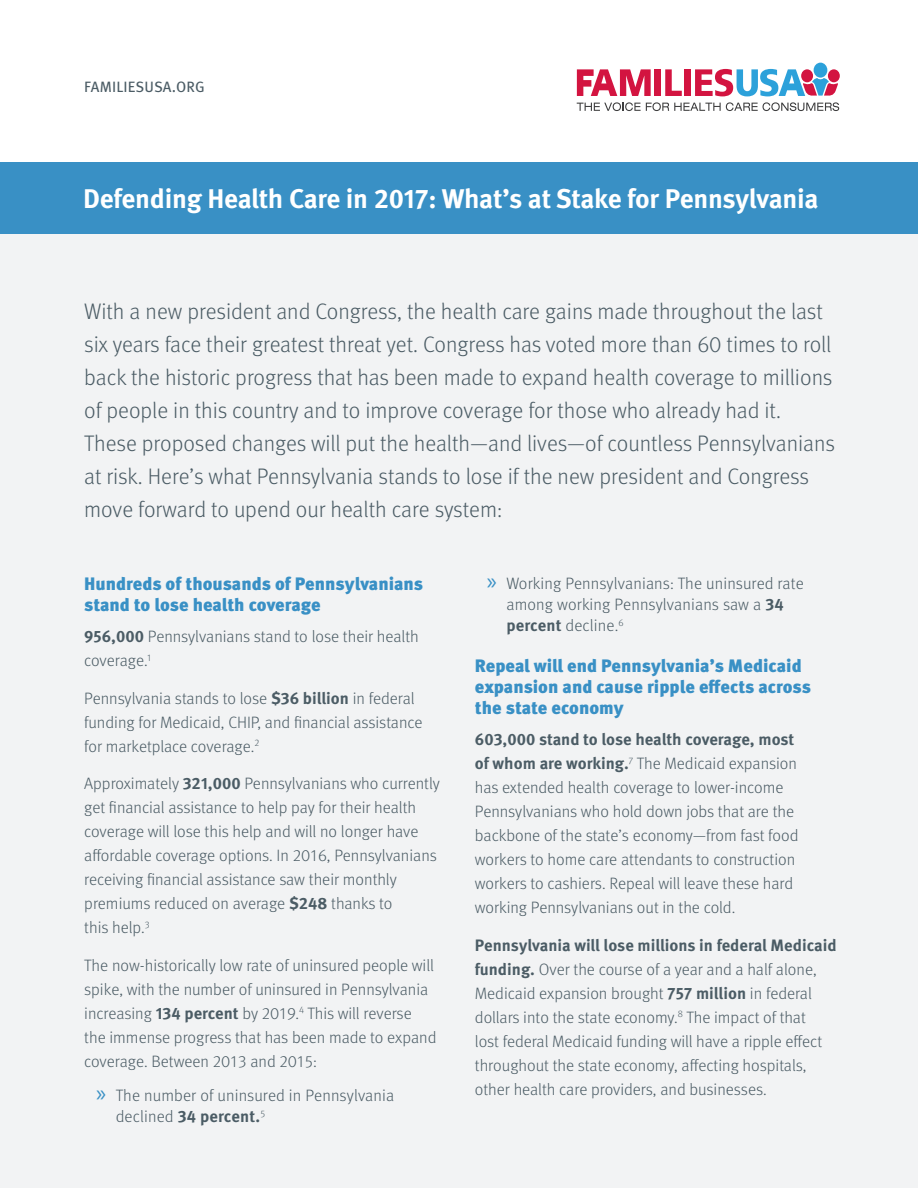
<style>
.page{position:relative;width:918px;height:1188px;background:#fff}
.page>*{position:absolute;margin:0;border:0;box-sizing:border-box;transform-origin:0 0}
.BODY{font:700 27px "Meta OT";letter-spacing:-.01em;color:#fff}
.BODY_-_INTRO{font:300 22.5px/33px "Meta OT";color:#4b5c65}
.t1{font:900 18px/21px "Meta OT";color:#3990c5}
.BODY-2{font:300 16.5px/24px "Meta OT";color:#4b5c65}
.BODY-3{font:15px "Meta OT";letter-spacing:.01em;color:#4b5c65}
.s1{font-weight:700}
.s2{font-family:"Myriad Pro";font-weight:400;font-size:24px;color:#3990c5}
</style>
<div class="page">
<div style="left:0;top:221px;width:918px;height:967px;background:#f2f3f4"></div>
<div style="left:655px;top:69px;width:6px;height:27px;background:#d31440"></div>
<svg style="left:665px;top:69px;width:17px;height:27px"></svg>
<div style="left:685px;top:69px;width:6px;height:27px;background:#d31440"></div>
<svg style="left:577px;top:102px;width:262px;height:9px"></svg>
<svg style="left:828px;top:69px;width:12px;height:13px"></svg>
<div style="left:814px;top:63px;width:13px;height:15px;background:#2ca1da;border-radius:50%"></div>
<svg style="left:695px;top:69px;width:143px;height:27px"></svg>
<svg style="left:577px;top:69px;width:74px;height:27px"></svg>
<div style="left:0;top:162px;width:918px;height:71px;background:#3990c5"></div>
<p class="BODY-3" style="left:84px;top:77px;width:122px">FAMILIESUSA.ORG</p>
<p class="BODY" style="left:83px;top:181px;width:737px">Defending Health Care in 2017: What’s at Stake for Pennsylvania</p>
<p class="BODY_-_INTRO" style="left:84px;top:295px;width:752px">With a new president and Congress, the health care gains made throughout the last six years face their greatest threat yet. Congress has voted more than 60 times to roll back the historic progress that has been made to expand health coverage to millions of people in this country and to improve coverage for those who already had it.<br>These proposed changes will put the health—and lives—of countless Pennsylvanians at risk. Here’s what Pennsylvania stands to lose if the new president and Congress move forward to upend our health care system:</p>
<h1 class="t1" style="left:84px;top:574px;width:340px">Hundreds of thousands of Pennsylvanians stand to lose health coverage</h1>
<p class="BODY-2" style="left:84px;top:625px;width:336px"><span class="s1">956,000</span> Pennsylvanians stand to lose their health coverage.<sup>1</sup></p>
<p class="BODY-2" style="left:84px;top:686px;width:340px">Pennsylvania stands to lose <span class="s1">$36 billion</span> in federal funding for Medicaid, CHIP, and financial assistance for marketplace coverage.<sup>2</sup></p>
<p class="BODY-2" style="left:84px;top:772px;width:357px">Approximately <span class="s1">321,000</span> Pennsylvanians who currently get financial assistance to help pay for their health coverage will lose this help and will no longer have affordable coverage options. In 2016, Pennsylvanians receiving financial assistance saw their monthly premiums reduced on average <span class="s1">$248</span> thanks to<br>this help.<sup>3</sup></p>
<p class="BODY-2" style="left:84px;top:953px;width:354px">The now-historically low rate of uninsured people will spike, with the number of uninsured in Pennsylvania increasing <span class="s1">134 percent</span> by 2019.<sup>4</sup> This will reverse the immense progress that has been made to expand coverage. Between 2013 and 2015:</p>
<p class="BODY-2" style="left:116px;top:1085px;width:280px;line-height:21px;text-indent:-20px"><span class="s2">»</span> The number of uninsured in Pennsylvania declined <span class="s1">34 percent.</span><sup>5</sup></p>
<p class="BODY-2" style="left:506px;top:573px;width:299px;line-height:21px;text-indent:-20px"><span class="s2">»</span> Working Pennsylvanians: The uninsured rate among working Pennsylvanians saw a <span class="s1">34 percent</span> decline.<sup>6</sup></p>
<h1 class="t1" style="left:475px;top:656px;width:338px">Repeal will end Pennsylvania’s Medicaid expansion and cause ripple effects across the state economy</h1>
<p class="BODY-2" style="left:475px;top:728px;width:325px"><span class="s1">603,000 stand to lose health coverage, most of whom are working.</span><sup>7</sup> The Medicaid expansion has extended health coverage to lower-income Pennsylvanians who hold down jobs that are the backbone of the state’s economy—from fast food workers to home care attendants to construction workers to cashiers. Repeal will leave these hard working Pennsylvanians out in the cold.</p>
<p class="BODY-2" style="left:475px;top:933px;width:363px"><span class="s1">Pennsylvania will lose millions in federal Medicaid funding.</span> Over the course of a year and a half alone, Medicaid expansion brought <span class="s1">757 million</span> in federal dollars into the state economy.<sup>8</sup> The impact of that<br>lost federal Medicaid funding will have a ripple effect throughout the state economy, affecting hospitals, other health care providers, and businesses.</p>
</div>
